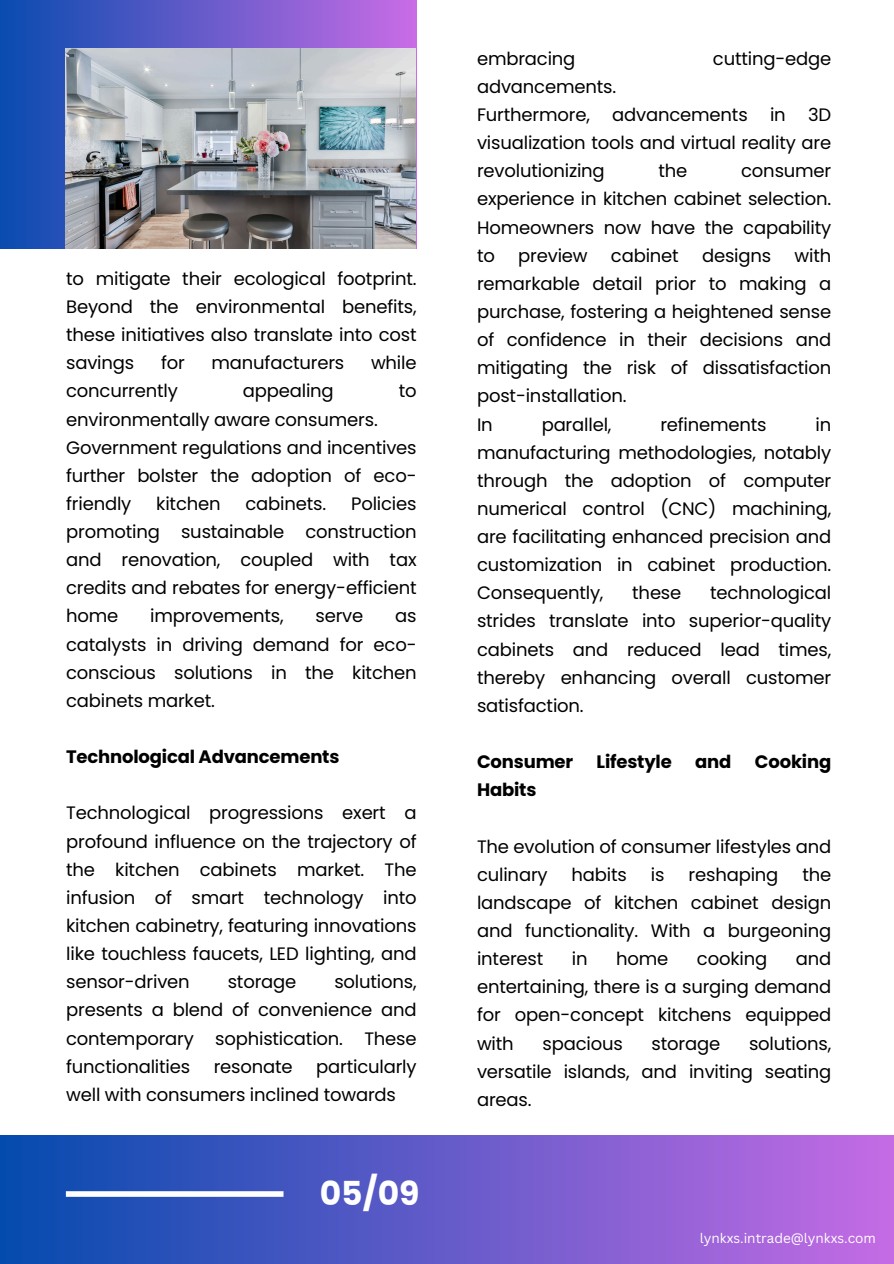
<style>
.page{position:relative;width:894px;height:1264px;background:#fff}
.page>*{position:absolute;margin:0;border:0;box-sizing:border-box;transform-origin:0 0}
.t1{font:700 33px "Poppins";color:#fff}
.t2{font:18px/28.2px "Poppins";letter-spacing:-.01em;color:#000;text-align:justify}
.t3{font:700 18px "Poppins";letter-spacing:-.01em;color:#000}
.t4{font:13.5px "Canva Sans";color:#fff}
</style>
<div class="page">
<div style="left:0;top:0;width:416px;height:249px;background:linear-gradient(to right,#094baf,#c96ce5)"></div>
<div style="left:0;top:1135px;width:893px;height:128px;background:linear-gradient(to right,#044bae,#c56be4)"></div>
<div style="left:66px;top:1191px;width:217px;height:5px;background:#fff"></div>
<img style="left:66px;top:48px;width:349px;height:201px">
<p class="t2" style="left:66px;top:264px;width:352px">to mitigate their ecological footprint.<br>Beyond the environmental benefits, these initiatives also translate into cost savings</p>
<p class="t2" style="left:161px;top:349px;width:25px">for</p>
<p class="t2" style="left:211px;top:349px;width:134px">manufacturers</p>
<p class="t2" style="left:371px;top:349px;width:47px">while</p>
<p class="t2" style="left:66px;top:377px;width:113px">concurrently</p>
<p class="t2" style="left:243px;top:377px;width:92px">appealing</p>
<p class="t2" style="left:398px;top:377px;width:19px">to</p>
<p class="t2" style="left:66px;top:405px;width:352px;text-align:left">environmentally aware consumers.<br>Government regulations and incentives further bolster the adoption of eco&shy;friendly</p>
<p class="t2" style="left:66px;top:489px;width:352px;text-indent:285px">Policies promoting sustainable construction and renovation, coupled with tax credits and rebates for energy-efficient home</p>
<p class="t2" style="left:156px;top:489px;width:66px">kitchen</p>
<p class="t2" style="left:245px;top:489px;width:82px">cabinets.</p>
<p class="t2" style="left:150px;top:602px;width:135px">improvements,</p>
<p class="t2" style="left:315px;top:602px;width:49px">serve</p>
<p class="t2" style="left:66px;top:602px;width:352px;text-indent:329px">as catalysts in driving demand for eco&shy;conscious solutions in the kitchen cabinets market.</p>
<h3 class="t3" style="left:66px;top:744px;width:275px">Technological Advancements</h3>
<h2 class="t2" style="left:66px;top:799px;width:352px">Technological progressions exert a profound influence on the trajectory of the kitchen cabinets market. The infusion of smart technology into kitchen cabinetry, featuring innovations like touchless faucets, LED lighting, and sensor-driven</h2>
<h2 class="t2" style="left:66px;top:967px;width:352px;text-indent:268px">solutions, presents a blend of convenience and contemporary sophistication. These functionalities</h2>
<h2 class="t2" style="left:228px;top:967px;width:70px">storage</h2>
<h2 class="t2" style="left:66px;top:1052px;width:352px;text-indent:250px">particularly well with consumers inclined towards</h2>
<h2 class="t2" style="left:214px;top:1052px;width:80px">resonate</h2>
<h3 class="t1" style="left:320px;top:1169px;width:101px">05/09</h3>
<p class="t2" style="left:477px;top:44px;width:100px">embracing</p>
<p class="t2" style="left:712px;top:44px;width:120px">cutting-edge</p>
<p class="t2" style="left:477px;top:72px;width:355px;text-align:left">advancements.<br>Furthermore, advancements in 3D visualization tools and virtual reality are revolutionizing</p>
<p class="t2" style="left:658px;top:157px;width:30px">the</p>
<p class="t2" style="left:477px;top:157px;width:355px;text-indent:264px">consumer experience in kitchen cabinet selection.<br>Homeowners now have the capability to</p>
<p class="t2" style="left:477px;top:241px;width:355px;text-align:left;text-indent:317px">with remarkable detail prior to making a purchase, fostering a heightened sense of confidence in their decisions and mitigating the risk of dissatisfaction post-installation.<br>In</p>
<p class="t2" style="left:518px;top:241px;width:71px">preview</p>
<p class="t2" style="left:610px;top:241px;width:69px">cabinet</p>
<p class="t2" style="left:702px;top:241px;width:71px">designs</p>
<p class="t2" style="left:541px;top:410px;width:71px">parallel,</p>
<p class="t2" style="left:660px;top:410px;width:108px">refinements</p>
<p class="t2" style="left:477px;top:410px;width:355px;text-indent:338px">in manufacturing methodologies, notably through the adoption of computer numerical control (CNC) machining, are facilitating enhanced precision and customization in cabinet production.<br>Consequently,</p>
<p class="t2" style="left:477px;top:579px;width:355px;text-indent:233px">technological strides translate into superior-quality cabinets and reduced lead times, thereby enhancing overall customer satisfaction.</p>
<p class="t2" style="left:632px;top:579px;width:51px">these</p>
<h1 class="t3" style="left:477px;top:749px;width:98px">Consumer</h1>
<h1 class="t3" style="left:596px;top:749px;width:77px">Lifestyle</h1>
<h1 class="t3" style="left:695px;top:749px;width:38px">and</h1>
<h1 class="t3" style="left:754px;top:749px;width:78px">Cooking</h1>
<h1 class="t3" style="left:477px;top:777px;width:61px">Habits</h1>
<p class="t2" style="left:477px;top:832px;width:355px">The evolution of consumer lifestyles and culinary</p>
<p class="t2" style="left:571px;top:860px;width:57px">habits</p>
<p class="t2" style="left:650px;top:860px;width:15px">is</p>
<p class="t2" style="left:688px;top:860px;width:91px">reshaping</p>
<p class="t2" style="left:477px;top:860px;width:355px;text-indent:325px">the landscape of kitchen cabinet design and functionality. With a burgeoning interest</p>
<p class="t2" style="left:571px;top:944px;width:17px">in</p>
<p class="t2" style="left:616px;top:944px;width:54px">home</p>
<p class="t2" style="left:696px;top:944px;width:72px">cooking</p>
<p class="t2" style="left:477px;top:944px;width:355px;text-indent:318px">and entertaining, there is a surging demand for open-concept kitchens equipped with</p>
<p class="t2" style="left:477px;top:1029px;width:355px;text-indent:272px">solutions, versatile islands, and inviting seating areas.</p>
<p class="t2" style="left:542px;top:1029px;width:82px">spacious</p>
<p class="t2" style="left:651px;top:1029px;width:70px">storage</p>
<h2 class="t4" style="left:699px;top:1228px;width:177px">lynkxs.intrade@lynkxs.com</h2>
</div>
